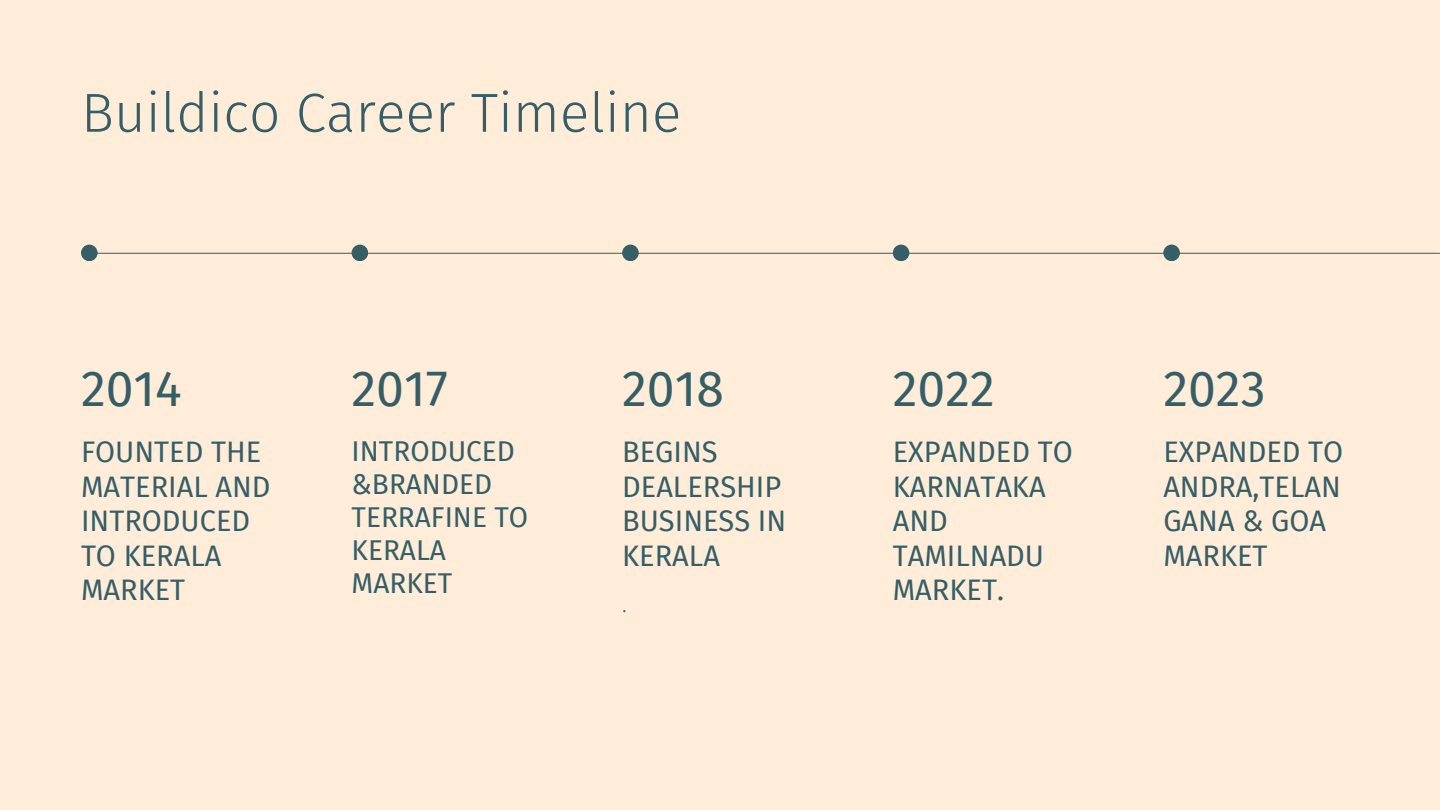
<style>
.page{position:relative;width:1440px;height:810px;background:#ffedd9}
.page>*{position:absolute;margin:0;border:0;box-sizing:border-box;transform-origin:0 0}
.t1{font:300 55px "Fira Sans";color:#355e66}
.t2{font:50px "Fira Sans";color:#355e66}
.t3{font:29px/34.5px "Fira Sans";color:#355e66}
.t4{font:28px/33px "Fira Sans";color:#355e66}
.t5{font:300 23px "Fira Sans";color:#355e66}
</style>
<div class="page">
<hr style="left:90px;top:253px;width:1350px;height:1px;background:#355e66">
<div style="left:81px;top:245px;width:17px;height:16px;background:#355e66;border-radius:50%"></div>
<div style="left:352px;top:245px;width:16px;height:16px;background:#355e66;border-radius:50%"></div>
<div style="left:622px;top:245px;width:17px;height:16px;background:#355e66;border-radius:50%"></div>
<div style="left:893px;top:245px;width:16px;height:16px;background:#355e66;border-radius:50%"></div>
<div style="left:1163px;top:245px;width:17px;height:16px;background:#355e66;border-radius:50%"></div>
<h1 class="t1" style="left:81px;top:80px;width:602px">Buildico Career Timeline</h1>
<h1 class="t2" style="left:81px;top:359px;width:102px">2014</h1>
<p class="t3" style="left:81px;top:435px;width:191px">FOUNTED THE<br>MATERIAL AND<br>INTRODUCED<br>TO KERALA<br>MARKET</p>
<h1 class="t2" style="left:352px;top:359px;width:98px">2017</h1>
<p class="t4" style="left:352px;top:436px;width:178px">INTRODUCED &amp;BRANDED<br>TERRAFINE TO<br>KERALA<br>MARKET</p>
<h1 class="t2" style="left:622px;top:359px;width:103px">2018</h1>
<p class="t3" style="left:622px;top:435px;width:166px">BEGINS<br>DEALERSHIP<br>BUSINESS IN<br>KERALA</p>
<p class="t5" style="left:622px;top:590px;width:6px">.</p>
<h1 class="t2" style="left:893px;top:359px;width:104px">2022</h1>
<p class="t3" style="left:893px;top:435px;width:182px">EXPANDED TO<br>KARNATAKA<br>AND<br>TAMILNADU<br>MARKET.</p>
<h1 class="t2" style="left:1163px;top:359px;width:104px">2023</h1>
<p class="t3" style="left:1163px;top:435px;width:182px">EXPANDED TO<br>ANDRA,TELAN<br>GANA &amp; GOA<br>MARKET</p>
</div>
